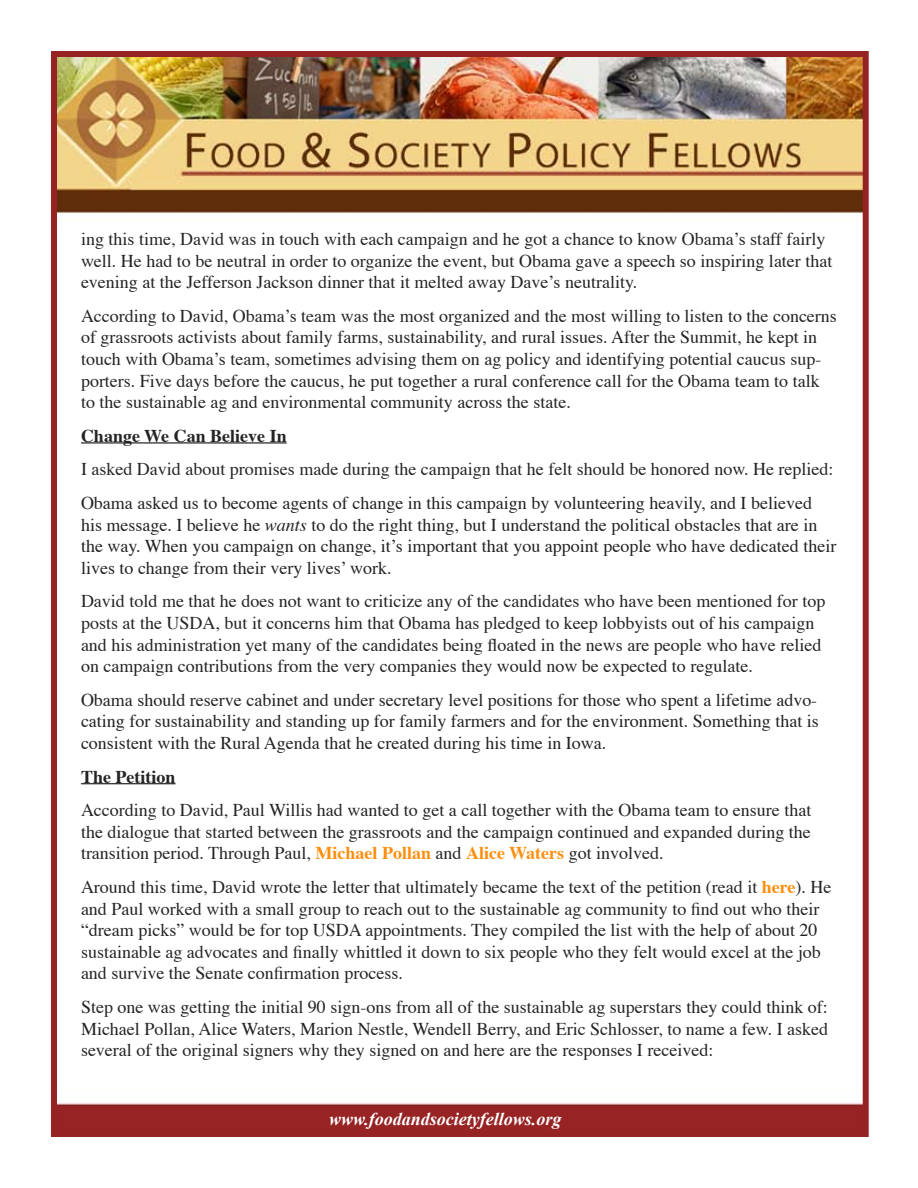
<style>
.page{position:relative;width:918px;height:1188px;background:#fff}
.page>*{position:absolute;margin:0;border:0;box-sizing:border-box;transform-origin:0 0}
.t1{font:18px/21.6px "Times";color:#242424}
.t2{font:18px/21.6px "Times";color:#222}
.t3{font:700 18px "Times";color:#242424}
.t4{font:italic 700 18px "Times New Roman";color:#fff}
.s1{font-style:italic}
.s2{font-weight:700;color:#ff8e0d}
</style>
<div class="page">
<img style="left:58px;top:58px;width:804px;height:1072px">
<div style="left:51px;top:51px;width:818px;height:1086px;border:6px solid #952323"></div>
<hr style="left:81px;top:442px;width:206px;height:2px;background:#242424">
<hr style="left:81px;top:783px;width:94px;height:1px;background:#242424">
<p class="t1" style="left:81px;top:227px;width:753px">ing this time, David was in touch with each campaign and he got a chance to know Obama’s staff fairly well. He had to be neutral in order to organize the event, but Obama gave a speech so inspiring later that evening at the Jefferson Jackson dinner that it melted away Dave’s neutrality.</p>
<p class="t1" style="left:81px;top:303px;width:757px">According to David, Obama’s team was the most organized and the most willing to listen to the concerns of grassroots activists about family farms, sustainability, and rural issues. After the Summit, he kept in touch with Obama’s team, sometimes advising them on ag policy and identifying potential caucus sup&shy;porters. Five days before the caucus, he put together a rural conference call for the Obama team to talk to the sustainable ag and environmental community across the state.</p>
<p class="t3" style="left:81px;top:418px;width:207px">Change We Can Believe In</p>
<p class="t1" style="left:81px;top:457px;width:754px">I asked David about promises made during the campaign that he felt should be honored now. He replied:</p>
<p class="t2" style="left:81px;top:491px;width:757px">Obama asked us to become agents of change in this campaign by volunteering heavily, and I believed his message. I believe he <span class="s1">wants</span> to do the right thing, but I understand the political obstacles that are in the way. When you campaign on change, it’s important that you appoint people who have dedicated their lives to change from their very lives’ work.</p>
<p class="t1" style="left:81px;top:589px;width:746px">David told me that he does not want to criticize any of the candidates who have been mentioned for top posts at the USDA, but it concerns him that Obama has pledged to keep lobbyists out of his campaign and his administration yet many of the candidates being floated in the news are people who have relied on campaign contributions from the very companies they would now be expected to regulate.</p>
<p class="t2" style="left:81px;top:687px;width:739px;text-align:justify">Obama should reserve cabinet and under secretary level positions for those who spent a lifetime advo&shy;cating for sustainability and standing up for family farmers and for the environment. Something that is consistent with the Rural Agenda that he created during his time in Iowa.</p>
<p class="t3" style="left:81px;top:759px;width:96px">The Petition</p>
<p class="t1" style="left:81px;top:798px;width:732px;text-align:justify">According to David, Paul Willis had wanted to get a call together with the Obama team to ensure that the dialogue that started between the grassroots and the campaign continued and expanded during the transition period. Through Paul, <span class="s2">Michael Pollan</span> and <span class="s2">Alice Waters</span> got involved.</p>
<p class="t1" style="left:81px;top:875px;width:752px">Around this time, David wrote the letter that ultimately became the text of the petition (read it <span class="s2">here</span>). He and Paul worked with a small group to reach out to the sustainable ag community to find out who their “dream picks” would be for top USDA appointments. They compiled the list with the help of about 20 sustainable ag advocates and finally whittled it down to six people who they felt would excel at the job and survive the Senate confirmation process.</p>
<p class="t1" style="left:81px;top:995px;width:749px;text-align:justify">Step one was getting the initial 90 sign-ons from all of the sustainable ag superstars they could think of:<br>Michael Pollan, Alice Waters, Marion Nestle, Wendell Berry, and Eric Schlosser, to name a few. I asked several of the original signers why they signed on and here are the responses I received:</p>
<p class="t4" style="left:329px;top:1109px;width:234px">www.foodandsocietyfellows.org</p>
</div>
